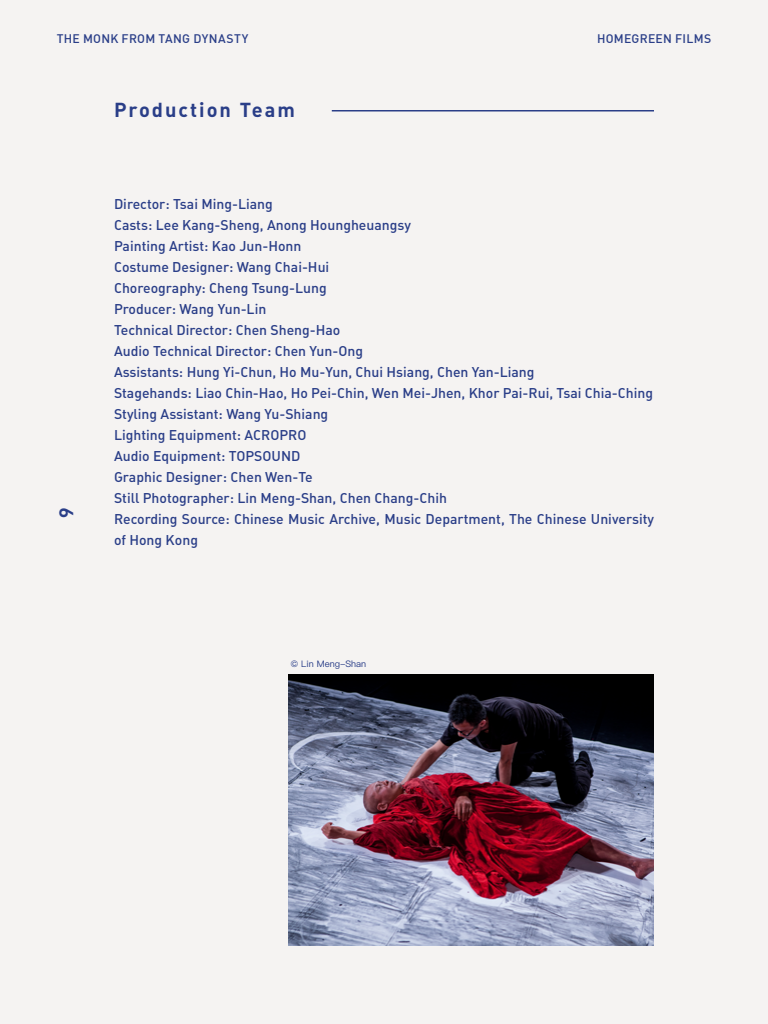
<style>
.page{position:relative;width:768px;height:1024px;background:#f5f3f2}
.page>*{position:absolute;margin:0;border:0;box-sizing:border-box;transform-origin:0 0}
.t1{font:20px "DIN Bold Alternate";letter-spacing:.1em;color:#2a3e88}
.t2{font:19px "DIN Bold Alternate";color:#2a3e88}
.t3{font:14px/21px "DIN Medium Alternate";color:#2a3e88}
.t4{font:500 12.2px "DIN";letter-spacing:.02em;color:#2a3e88}
.t5{font:9px "Ping Fang TC";color:#2a3e88}
</style>
<div class="page">
<hr style="left:332px;top:110px;width:322px;height:2px;background:#2a3e88">
<img style="left:288px;top:675px;width:366px;height:271px">
<p class="t4" style="left:57px;top:30px;width:193px">THE MONK FROM TANG DYNASTY</p>
<p class="t4" style="left:597px;top:30px;width:116px">HOMEGREEN FILMS</p>
<h2 class="t2" style="left:52px;top:518px;width:12px;rotate:-90deg">9</h2>
<h1 class="t1" style="left:114px;top:97px;width:182px">Production Team</h1>
<p class="t3" style="left:114px;top:193px;width:542px">Director: Tsai Ming-Liang<br>Casts: Lee Kang-Sheng, Anong Houngheuangsy<br>Painting Artist: Kao Jun-Honn<br>Costume Designer: Wang Chai-Hui<br>Choreography: Cheng Tsung-Lung<br>Producer: Wang Yun-Lin<br>Technical Director: Chen Sheng-Hao<br>Audio Technical Director: Chen Yun-Ong<br>Assistants: Hung Yi-Chun, Ho Mu-Yun, Chui Hsiang, Chen Yan-Liang<br>Stagehands: Liao Chin-Hao, Ho Pei-Chin, Wen Mei-Jhen, Khor Pai-Rui, Tsai Chia-Ching Styling Assistant: Wang Yu-Shiang<br>Lighting Equipment: ACROPRO<br>Audio Equipment: TOPSOUND<br>Graphic Designer: Chen Wen-Te<br>Still Photographer: Lin Meng-Shan, Chen Chang-Chih<br>Recording Source: Chinese Music Archive, Music Department, The Chinese University of Hong Kong</p>
<p class="t5" style="left:291px;top:658px;width:77px">© Lin Meng-Shan</p>
</div>
